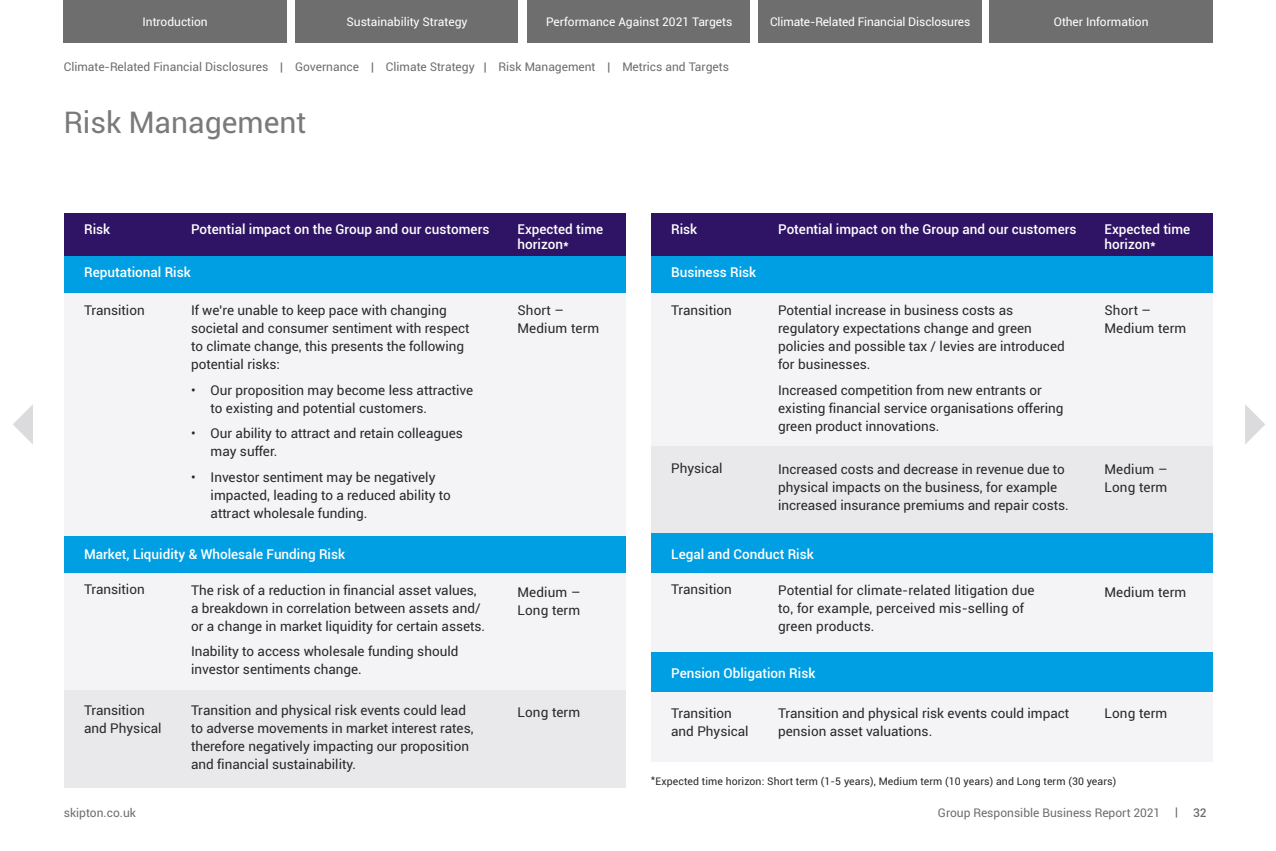
<style>
.page{position:relative;width:1276px;height:851px;background:#fff}
.page>*{position:absolute;margin:0;border:0;box-sizing:border-box;transform-origin:0 0}
.t1{font:30px "Roboto";color:#7a7a7b}
.Paragraph_Style_1{font:13.5px/18px "Roboto";color:#292929}
.Paragraph_Style_1-2{font:500 13.5px/15px "Roboto";color:#fff}
.t2{font:12px "Roboto";color:#6f6e6f}
.t3{font:12px "Roboto";color:#fff}
.Paragraph_Style_1-3{font:10.5px "Roboto";letter-spacing:.01em;color:#292929}
.s1{font-weight:500}
</style>
<div class="page">
<div style="left:64px;top:0;width:223px;height:43px;background:#6f6e6f"></div>
<div style="left:527px;top:0;width:222px;height:43px;background:#6f6e6f"></div>
<div style="left:295px;top:0;width:223px;height:43px;background:#6f6e6f"></div>
<div style="left:758px;top:0;width:223px;height:43px;background:#6f6e6f"></div>
<div style="left:989px;top:0;width:223px;height:43px;background:#6f6e6f"></div>
<div style="left:651px;top:425px;width:561px;height:133px;background:#e9e8ea"></div>
<div style="left:64px;top:681px;width:561px;height:106px;background:#e9e8ea"></div>
<div style="left:64px;top:253px;width:561px;height:40px;background:#009fe3"></div>
<div style="left:651px;top:253px;width:561px;height:40px;background:#009fe3"></div>
<div style="left:64px;top:533px;width:561px;height:40px;background:#009fe3"></div>
<div style="left:651px;top:533px;width:561px;height:40px;background:#009fe3"></div>
<div style="left:64px;top:293px;width:561px;height:243px;background:#f4f3f5"></div>
<div style="left:651px;top:293px;width:561px;height:152px;background:#f4f3f5"></div>
<div style="left:64px;top:573px;width:561px;height:116px;background:#f4f3f5"></div>
<div style="left:651px;top:573px;width:561px;height:116px;background:#f4f3f5"></div>
<div style="left:64px;top:213px;width:561px;height:42px;background:#2f1364"></div>
<div style="left:651px;top:213px;width:561px;height:42px;background:#2f1364"></div>
<div style="left:651px;top:651px;width:561px;height:41px;background:#009fe3"></div>
<div style="left:651px;top:692px;width:561px;height:69px;background:#f4f3f5"></div>
<svg style="left:13px;top:404px;width:20px;height:40px"></svg>
<svg style="left:1245px;top:404px;width:20px;height:40px"></svg>
<p class="t3" style="left:143px;top:13px;width:67px">Introduction</p>
<p class="t3" style="left:346px;top:13px;width:122px">Sustainability Strategy</p>
<p class="t3" style="left:546px;top:13px;width:188px">Performance Against 2021 Targets</p>
<p class="t3" style="left:770px;top:13px;width:202px">Climate-Related Financial Disclosures</p>
<p class="t3" style="left:1053px;top:13px;width:96px">Other Information</p>
<p class="t2" style="left:64px;top:58px;width:666px">Climate-Related Financial Disclosures | Governance | Climate Strategy | Risk Management | Metrics and Targets</p>
<p class="t1" style="left:64px;top:101px;width:244px">Risk Management</p>
<p class="Paragraph_Style_1-2" style="left:84px;top:221px;width:28px">Risk</p>
<p class="Paragraph_Style_1-2" style="left:191px;top:221px;width:300px">Potential impact on the Group and our customers</p>
<p class="Paragraph_Style_1-2" style="left:517px;top:221px;width:87px">Expected time</p>
<p class="Paragraph_Style_1-2" style="left:671px;top:221px;width:28px">Risk</p>
<p class="Paragraph_Style_1-2" style="left:778px;top:221px;width:300px">Potential impact on the Group and our customers</p>
<p class="Paragraph_Style_1-2" style="left:517px;top:236px;width:53px">horizon*</p>
<p class="Paragraph_Style_1-2" style="left:1104px;top:221px;width:87px">Expected time horizon*</p>
<p class="Paragraph_Style_1-2" style="left:84px;top:264px;width:108px">Reputational Risk</p>
<p class="Paragraph_Style_1" style="left:84px;top:300px;width:62px">Transition</p>
<p class="Paragraph_Style_1" style="left:191px;top:300px;width:280px">If we’re unable to keep pace with changing societal and consumer sentiment with respect to climate change, this presents the following potential risks:</p>
<p class="Paragraph_Style_1" style="left:211px;top:380px;width:264px;text-indent:-19px">• Our proposition may become less attractive to existing and potential customers.</p>
<p class="Paragraph_Style_1" style="left:211px;top:424px;width:254px;text-indent:-19px">• Our ability to attract and retain colleagues may suffer.</p>
<p class="Paragraph_Style_1" style="left:211px;top:467px;width:242px;text-indent:-19px">• Investor sentiment may be negatively impacted, leading to a reduced ability to attract wholesale funding.</p>
<p class="Paragraph_Style_1-2" style="left:84px;top:546px;width:263px">Market, Liquidity &amp; Wholesale Funding Risk</p>
<p class="Paragraph_Style_1" style="left:84px;top:580px;width:62px">Transition</p>
<p class="Paragraph_Style_1" style="left:191px;top:580px;width:296px">The risk of a reduction in financial asset values, a breakdown in correlation between assets and/ or a change in market liquidity for certain assets.</p>
<p class="Paragraph_Style_1" style="left:191px;top:642px;width:269px">Inability to access wholesale funding should investor sentiments change.</p>
<p class="Paragraph_Style_1" style="left:191px;top:700px;width:284px">Transition and physical risk events could lead to adverse movements in market interest rates, therefore negatively impacting our proposition and financial sustainability.</p>
<p class="Paragraph_Style_1" style="left:84px;top:700px;width:79px">Transition and Physical</p>
<p class="Paragraph_Style_1-2" style="left:671px;top:264px;width:87px">Business Risk</p>
<p class="Paragraph_Style_1" style="left:671px;top:300px;width:62px">Transition</p>
<p class="Paragraph_Style_1" style="left:517px;top:300px;width:83px">Short –<br>Medium term</p>
<p class="Paragraph_Style_1" style="left:1104px;top:300px;width:83px">Short –<br>Medium term</p>
<p class="Paragraph_Style_1" style="left:778px;top:300px;width:288px">Potential increase in business costs as regulatory expectations change and green policies and possible tax / levies are introduced for businesses.</p>
<p class="Paragraph_Style_1" style="left:778px;top:380px;width:287px">Increased competition from new entrants or existing financial service organisations offering green product innovations.</p>
<p class="Paragraph_Style_1" style="left:778px;top:460px;width:292px">Increased costs and decrease in revenue due to physical impacts on the business, for example increased insurance premiums and repair costs.</p>
<p class="Paragraph_Style_1" style="left:671px;top:458px;width:53px">Physical</p>
<p class="Paragraph_Style_1" style="left:1104px;top:460px;width:64px">Medium –<br>Long term</p>
<p class="Paragraph_Style_1-2" style="left:671px;top:546px;width:144px">Legal and Conduct Risk</p>
<p class="Paragraph_Style_1" style="left:671px;top:580px;width:62px">Transition</p>
<p class="Paragraph_Style_1" style="left:778px;top:580px;width:258px">Potential for climate-related litigation due to, for example, perceived mis-selling of green products.</p>
<p class="Paragraph_Style_1-2" style="left:671px;top:664px;width:146px">Pension Obligation Risk</p>
<p class="Paragraph_Style_1" style="left:671px;top:703px;width:79px">Transition and Physical</p>
<p class="Paragraph_Style_1" style="left:778px;top:703px;width:292px">Transition and physical risk events could impact</p>
<p class="Paragraph_Style_1" style="left:1104px;top:703px;width:64px">Long term</p>
<p class="Paragraph_Style_1" style="left:517px;top:582px;width:64px">Medium –</p>
<p class="Paragraph_Style_1" style="left:1104px;top:582px;width:83px">Medium term</p>
<p class="Paragraph_Style_1" style="left:517px;top:600px;width:64px">Long term</p>
<p class="Paragraph_Style_1" style="left:517px;top:702px;width:64px">Long term</p>
<p class="Paragraph_Style_1" style="left:778px;top:721px;width:156px">pension asset valuations.</p>
<p class="Paragraph_Style_1-3" style="left:651px;top:773px;width:467px">*Expected time horizon: Short term (1-5 years), Medium term (10 years) and Long term (30 years)</p>
<p class="t2" style="left:64px;top:804px;width:74px">skipton.co.uk</p>
<p class="t2" style="left:938px;top:804px;width:270px">Group Responsible Business Report 2021 | <span class="s1">32</span></p>
</div>
